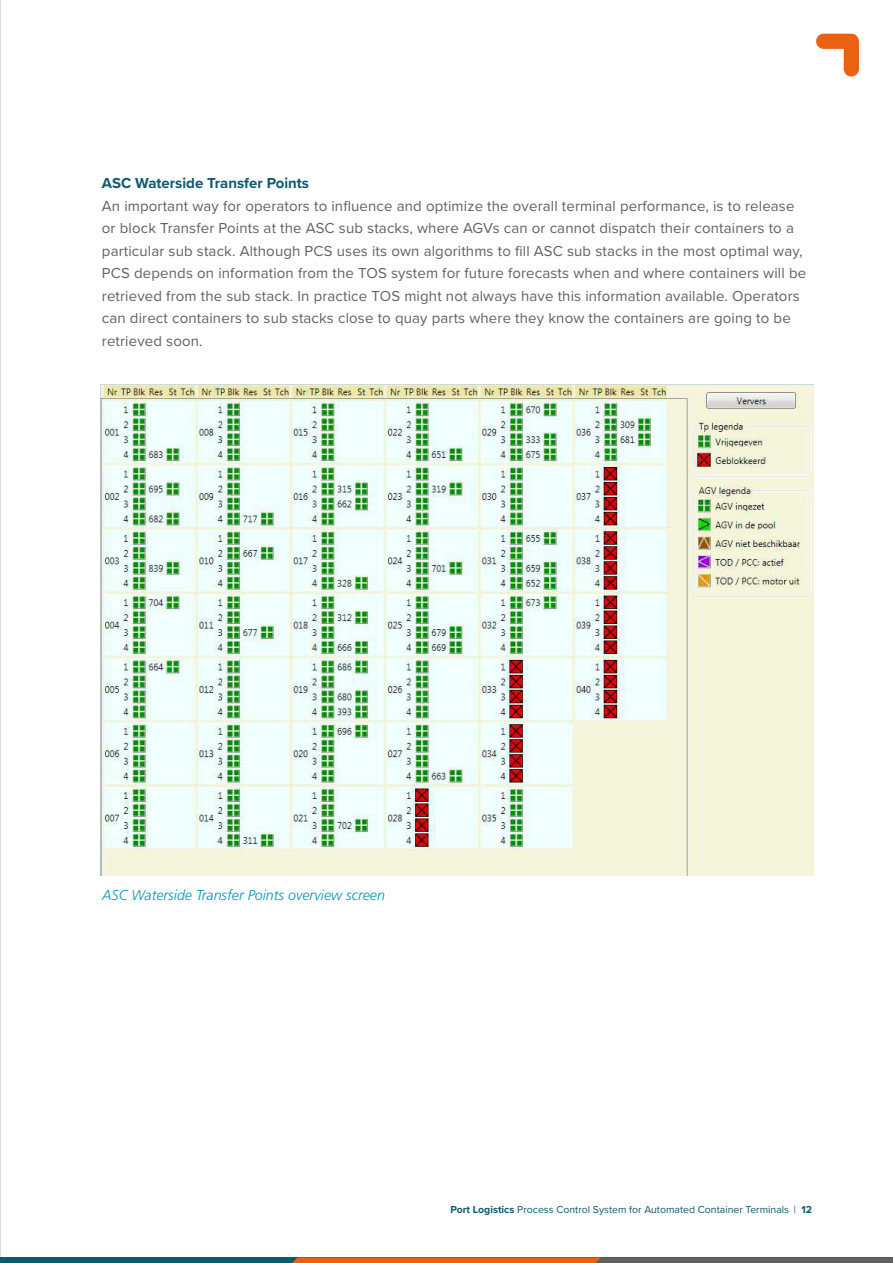
<style>
.page{position:relative;width:893px;height:1263px;background:#fff}
.page>*{position:absolute;margin:0;border:0;box-sizing:border-box;transform-origin:0 0}
.t1{font:15px/22.5px "Proxima Nova";letter-spacing:.01em;color:#616160}
.t2{font:700 15px "Proxima Nova";color:#0f596e}
.Tekst_in_afbeelding{font:italic 300 14.25px "Frutiger LT Std";color:#0097b1}
.t3{font:10.5px "Proxima Nova";color:#0f596e}
.s1{font-weight:700}
</style>
<div class="page">
<svg style="left:816px;top:34px;width:43px;height:43px"></svg>
<hr style="left:0;top:0;width:1px;height:1263px;background:#bcbdc0">
<img style="left:101px;top:384px;width:712px;height:492px">
<div style="left:0;top:1257px;width:893px;height:6px;background:#0f596e"></div>
<svg style="left:292px;top:1257px;width:601px;height:6px;background:#9d5f3b"></svg>
<p class="t2" style="left:102px;top:172px;width:209px">ASC Waterside Transfer Points</p>
<p class="t1" style="left:102px;top:194px;width:702px">An important way for operators to influence and optimize the overall terminal performance, is to release or block Transfer Points at the ASC sub stacks, where AGVs can or cannot dispatch their containers to a particular sub stack. Although PCS uses its own algorithms to fill ASC sub stacks in the most optimal way,</p>
<p class="t1" style="left:102px;top:261px;width:706px">PCS depends on information from the TOS system for future forecasts when and where containers will be retrieved from the sub stack. In practice TOS might not always have this information available. Operators can direct containers to sub stacks close to quay parts where they know the containers are going to be retrieved soon.</p>
<p class="Tekst_in_afbeelding" style="left:102px;top:887px;width:284px">ASC Waterside Transfer Points overview screen</p>
<p class="t3" style="left:450px;top:1201px;width:363px"><span class="s1">Port Logistics</span> Process Control System for Automated Container Terminals | <span class="s1">12</span></p>
</div>
